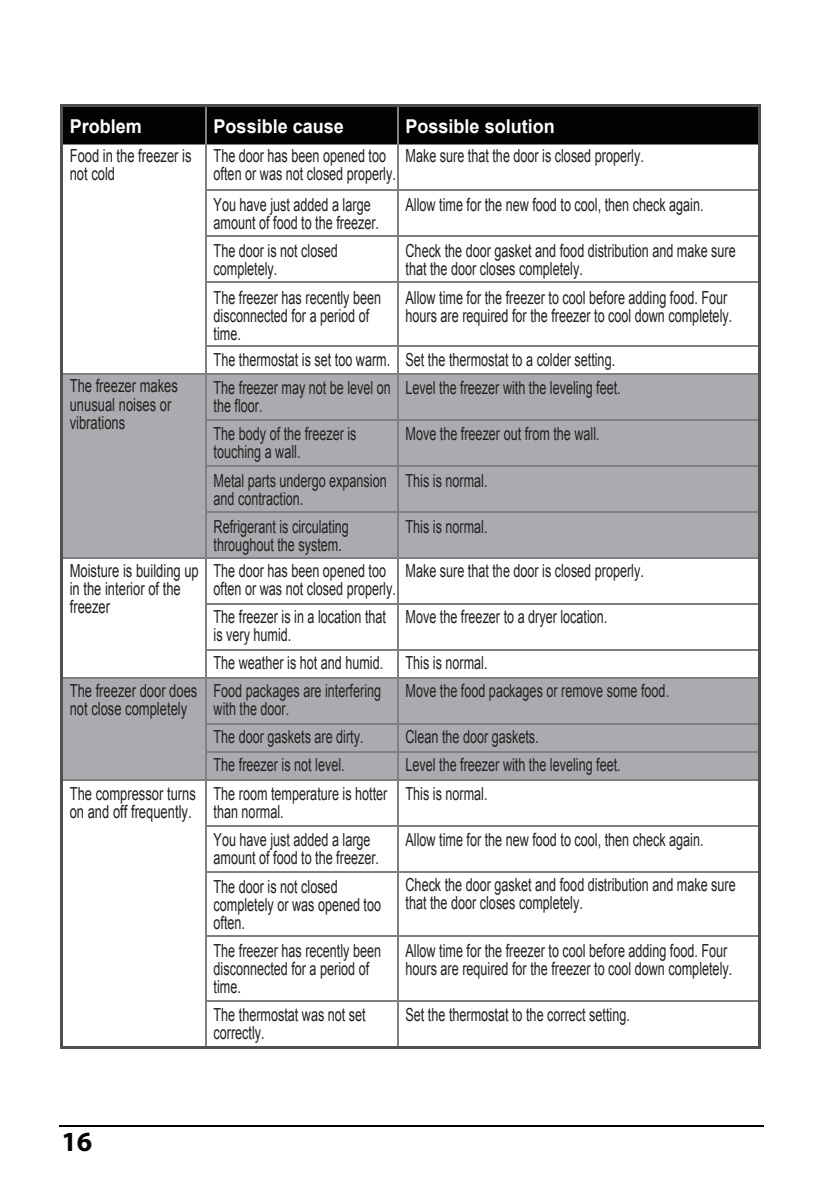
<style>
.page{position:relative;width:823px;height:1191px;background:#fff}
.page>*{position:absolute;margin:0;border:0;box-sizing:border-box;transform-origin:0 0}
.t1{font:700 27.8px "Myriad Pro";color:#030303}
.t2{font:700 19px "Arial";color:#fff;scale:.94 1}
.t3{font:18px/18px "Arial";color:#231f20;scale:.7 1}
.t4{font:18px/18px "Arial";color:#231f20;scale:.72 1}
</style>
<div class="page">
<hr style="left:59px;top:1124px;width:703px;height:2px;background:#030303">
<div style="left:62px;top:374px;width:144px;height:184px;background:#a9abae"></div>
<div style="left:206px;top:374px;width:192px;height:46px;background:#a9abae"></div>
<div style="left:398px;top:374px;width:360px;height:46px;background:#a9abae"></div>
<div style="left:206px;top:420px;width:192px;height:46px;background:#a9abae"></div>
<div style="left:398px;top:420px;width:360px;height:46px;background:#a9abae"></div>
<div style="left:206px;top:466px;width:192px;height:46px;background:#a9abae"></div>
<div style="left:398px;top:466px;width:360px;height:46px;background:#a9abae"></div>
<div style="left:206px;top:512px;width:192px;height:46px;background:#a9abae"></div>
<div style="left:398px;top:512px;width:360px;height:46px;background:#a9abae"></div>
<div style="left:62px;top:678px;width:144px;height:102px;background:#a9abae"></div>
<div style="left:206px;top:678px;width:192px;height:46px;background:#a9abae"></div>
<div style="left:398px;top:678px;width:360px;height:46px;background:#a9abae"></div>
<div style="left:206px;top:724px;width:192px;height:28px;background:#a9abae"></div>
<div style="left:398px;top:724px;width:360px;height:28px;background:#a9abae"></div>
<div style="left:206px;top:752px;width:192px;height:28px;background:#a9abae"></div>
<div style="left:398px;top:752px;width:360px;height:28px;background:#a9abae"></div>
<div style="left:62px;top:106px;width:144px;height:38px;background:#030303"></div>
<div style="left:206px;top:106px;width:192px;height:38px;background:#030303"></div>
<div style="left:398px;top:106px;width:360px;height:38px;background:#030303"></div>
<hr style="left:205px;top:104px;width:1px;height:944px;background:#7e8084">
<hr style="left:397px;top:104px;width:1px;height:944px;background:#7e8084">
<hr style="left:60px;top:104px;width:700px;height:3px;background:#4e5052">
<hr style="left:60px;top:144px;width:700px;height:1px;background:#7e8084">
<hr style="left:205px;top:189px;width:555px;height:1px;background:#7e8084">
<hr style="left:205px;top:235px;width:555px;height:2px;background:#7e8084">
<hr style="left:205px;top:281px;width:555px;height:2px;background:#7e8084">
<hr style="left:205px;top:345px;width:555px;height:1px;background:#7e8084">
<hr style="left:60px;top:373px;width:700px;height:2px;background:#7e8084">
<hr style="left:205px;top:419px;width:555px;height:2px;background:#7e8084">
<hr style="left:205px;top:465px;width:555px;height:1px;background:#7e8084">
<hr style="left:205px;top:511px;width:555px;height:2px;background:#7e8084">
<hr style="left:60px;top:557px;width:700px;height:2px;background:#7e8084">
<hr style="left:205px;top:603px;width:555px;height:1px;background:#7e8084">
<hr style="left:205px;top:649px;width:555px;height:2px;background:#7e8084">
<hr style="left:60px;top:677px;width:700px;height:2px;background:#7e8084">
<hr style="left:205px;top:724px;width:555px;height:1px;background:#7e8084">
<hr style="left:205px;top:751px;width:555px;height:2px;background:#7e8084">
<hr style="left:60px;top:779px;width:700px;height:2px;background:#7e8084">
<hr style="left:205px;top:826px;width:555px;height:1px;background:#7e8084">
<hr style="left:205px;top:871px;width:555px;height:2px;background:#7e8084">
<hr style="left:205px;top:935px;width:555px;height:2px;background:#7e8084">
<hr style="left:205px;top:1000px;width:555px;height:1px;background:#7e8084">
<hr style="left:60px;top:1045px;width:700px;height:3px;background:#4e5052">
<hr style="left:60px;top:104px;width:3px;height:944px;background:#4e5052">
<hr style="left:757px;top:104px;width:3px;height:944px;background:#4e5052">
<p class="t2" style="left:70px;top:114px;width:78px">Problem</p>
<p class="t2" style="left:405px;top:114px;width:160px">Possible solution</p>
<p class="t4" style="left:70px;top:147px;width:171px">Food in the freezer is not cold</p>
<p class="t3" style="left:213px;top:147px;width:262px">The door has been opened too often or was not closed properly.</p>
<p class="t2" style="left:213px;top:114px;width:140px">Possible cause</p>
<p class="t3" style="left:405px;top:147px;width:342px">Make sure that the door is closed properly.</p>
<p class="t3" style="left:405px;top:195px;width:427px">Allow time for the new food to cool, then check again.</p>
<p class="t3" style="left:405px;top:241px;width:473px">Check the door gasket and food distribution and make sure that the door closes completely.</p>
<p class="t3" style="left:405px;top:289px;width:468px">Allow time for the freezer to cool before adding food. Four hours are required for the freezer to cool down completely.</p>
<p class="t3" style="left:405px;top:346px;width:309px;line-height:28.2px">Set the thermostat to a colder setting.<br>Level the freezer with the leveling feet.</p>
<p class="t3" style="left:405px;top:424px;width:279px">Move the freezer out from the wall.</p>
<p class="t3" style="left:213px;top:195px;width:238px">You have just added a large amount of food to the freezer.</p>
<p class="t3" style="left:213px;top:241px;width:179px">The door is not closed completely.</p>
<p class="t3" style="left:213px;top:289px;width:241px">The freezer has recently been disconnected for a period of time.</p>
<p class="t3" style="left:213px;top:351px;width:254px">The thermostat is set too warm.</p>
<p class="t4" style="left:70px;top:377px;width:152px">The freezer makes unusual noises or vibrations</p>
<p class="t3" style="left:213px;top:379px;width:255px">The freezer may not be level on the floor.</p>
<p class="t3" style="left:213px;top:424px;width:206px">The body of the freezer is touching a wall.</p>
<p class="t3" style="left:213px;top:471px;width:249px">Metal parts undergo expansion and contraction.</p>
<p class="t3" style="left:405px;top:471px;width:119px">This is normal.</p>
<p class="t3" style="left:213px;top:518px;width:195px">Refrigerant is circulating throughout the system.</p>
<p class="t3" style="left:405px;top:518px;width:119px">This is normal.</p>
<p class="t3" style="left:213px;top:561px;width:262px">The door has been opened too often or was not closed properly.</p>
<p class="t3" style="left:405px;top:561px;width:342px">Make sure that the door is closed properly.</p>
<p class="t3" style="left:213px;top:607px;width:564px">The freezer is in a location that Move the freezer to a dryer location. is very humid.</p>
<p class="t3" style="left:213px;top:648px;width:392px;line-height:28px">The weather is hot and humid. This is normal.<br>Food packages are interfering</p>
<p class="t4" style="left:70px;top:561px;width:181px">Moisture is building up in the interior of the freezer</p>
<p class="t4" style="left:70px;top:681px;width:179px">The freezer door does not close completely</p>
<p class="t3" style="left:405px;top:681px;width:378px">Move the food packages or remove some food.</p>
<p class="t3" style="left:213px;top:694px;width:216px;line-height:28px">with the door.<br>The door gaskets are dirty.</p>
<p class="t3" style="left:405px;top:727px;width:192px">Clean the door gaskets.</p>
<p class="t4" style="left:70px;top:785px;width:177px">The compressor turns on and off frequently.</p>
<p class="t3" style="left:213px;top:755px;width:189px">The freezer is not level.</p>
<p class="t3" style="left:405px;top:755px;width:309px">Level the freezer with the leveling feet.</p>
<p class="t3" style="left:213px;top:785px;width:250px">The room temperature is hotter than normal.</p>
<p class="t3" style="left:405px;top:785px;width:119px">This is normal.</p>
<p class="t3" style="left:405px;top:831px;width:427px">Allow time for the new food to cool, then check again.</p>
<p class="t3" style="left:405px;top:875px;width:473px">Check the door gasket and food distribution and make sure that the door closes completely.</p>
<p class="t3" style="left:213px;top:831px;width:238px">You have just added a large amount of food to the freezer.</p>
<p class="t3" style="left:213px;top:878px;width:241px">The door is not closed completely or was opened too often.</p>
<p class="t3" style="left:213px;top:942px;width:241px">The freezer has recently been disconnected for a period of time.</p>
<p class="t3" style="left:213px;top:1006px;width:219px">The thermostat was not set correctly.</p>
<p class="t3" style="left:405px;top:942px;width:468px">Allow time for the freezer to cool before adding food. Four hours are required for the freezer to cool down completely.</p>
<p class="t3" style="left:405px;top:1006px;width:322px">Set the thermostat to the correct setting.</p>
<h1 class="t1" style="left:61px;top:1123px;width:32px">16</h1>
</div>
